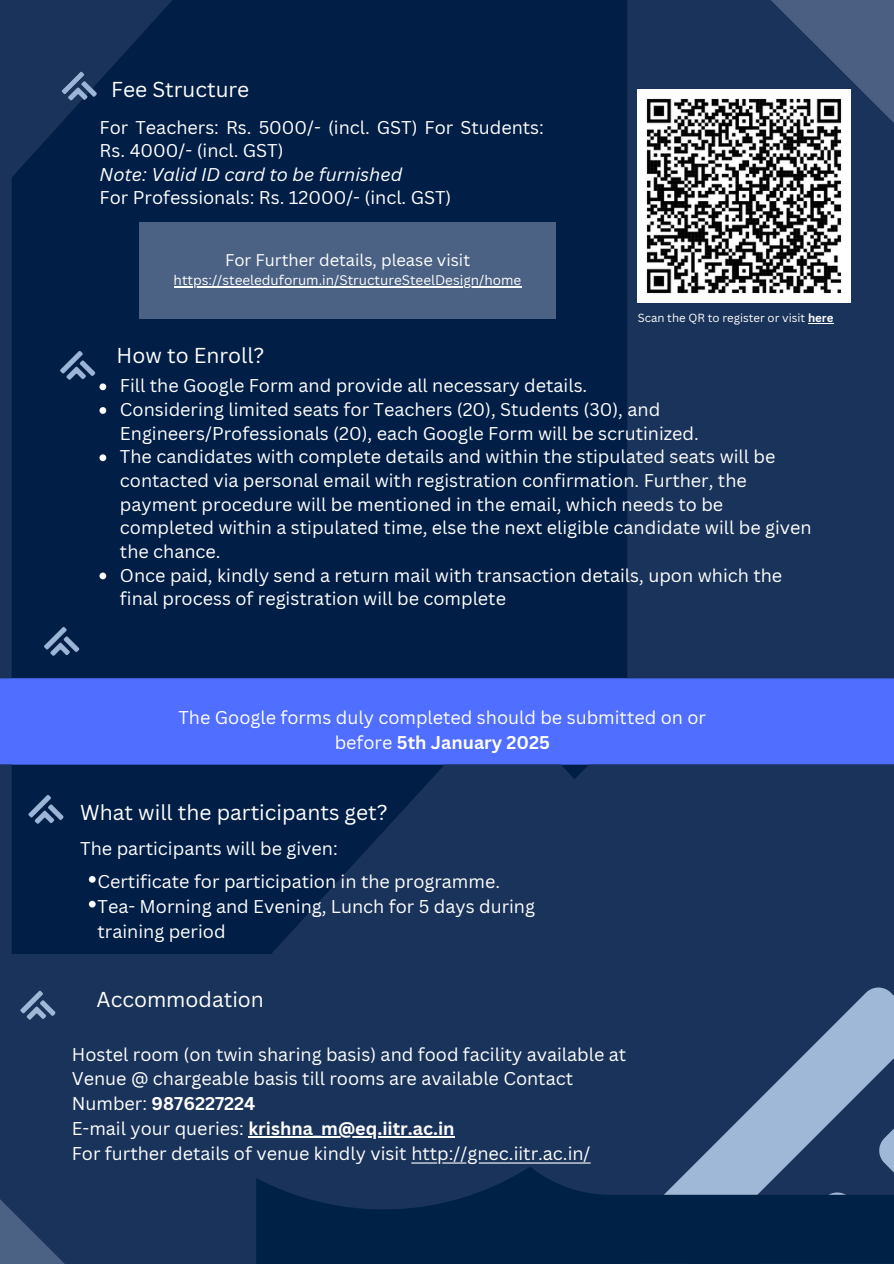
<style>
.page{position:relative;width:894px;height:1264px;background:#fff}
.page>*{position:absolute;margin:0;border:0;box-sizing:border-box;transform-origin:0 0}
.t1{font:21px "Canva Sans";color:#fff}
.t2{font:18px/23.7px "Canva Sans";color:#fff}
.t3{font:16.5px "Canva Sans";color:#fff}
.t4{font:13.5px "Canva Sans";color:#fff}
.t5{font:11.4px "Canva Sans";color:#fff}
.s1{font-style:italic}
.s2{font-weight:700}
</style>
<div class="page">
<div style="left:0;top:0;width:893px;height:1263px;background:#1a335a"></div>
<svg style="left:20px;top:990px;width:35px;height:29px"></svg>
<svg style="left:0;top:1199px;width:64px;height:64px"></svg>
<svg style="left:692px;top:987px;width:201px;height:180px"></svg>
<svg style="left:256px;top:1167px;width:637px;height:96px;fill:#002146"></svg>
<svg style="left:411px;top:1162px;width:179px;height:1px"></svg>
<img style="left:0;top:0;width:893px;height:954px">
<img style="left:637px;top:89px;width:213px;height:213px">
<div style="left:139px;top:222px;width:416px;height:97px;background:#4c6284"></div>
<hr style="left:173px;top:286px;width:348px;height:1px;background:#fff">
<hr style="left:248px;top:1136px;width:206px;height:1px;background:#fff">
<svg style="left:99px;top:383px;width:7px;height:7px"></svg>
<svg style="left:99px;top:407px;width:7px;height:7px"></svg>
<svg style="left:99px;top:454px;width:7px;height:7px"></svg>
<svg style="left:99px;top:572px;width:7px;height:7px"></svg>
<svg style="left:807px;top:323px;width:26px;height:1px"></svg>
<h2 class="t1" style="left:111px;top:74px;width:140px">Fee Structure</h2>
<h1 class="t2" style="left:100px;top:115px;width:446px">For Teachers: Rs. 5000/- (incl. GST) For Students:<br>Rs. 4000/- (incl. GST)<br><span class="s1">Note: Valid ID card to be furnished<br></span>For Professionals: Rs. 12000/- (incl. GST)</h1>
<p class="t3" style="left:225px;top:248px;width:246px">For Further details, please visit</p>
<h1 class="t4" style="left:173px;top:270px;width:349px">https://steeleduforum.in/StructureSteelDesign/home</h1>
<h3 class="t1" style="left:117px;top:340px;width:149px">How to Enroll?</h3>
<h2 class="t5" style="left:637px;top:310px;width:197px">Scan the QR to register or visit <span class="s2">here</span></h2>
<h1 class="t2" style="left:120px;top:373px;width:469px">Fill the Google Form and provide all necessary details.</h1>
<h2 class="t2" style="left:120px;top:397px;width:580px">Considering limited seats for Teachers (20), Students (30), and<br>Engineers/Professionals (20), each Google Form will be scrutinized.</h2>
<h2 class="t2" style="left:120px;top:444px;width:693px">The candidates with complete details and within the stipulated seats will be contacted via personal email with registration confirmation. Further, the payment procedure will be mentioned in the email, which needs to be completed within a stipulated time, else the next eligible candidate will be given the chance.</h2>
<h1 class="t2" style="left:120px;top:562px;width:663px">Once paid, kindly send a return mail with transaction details, upon which the final process of registration will be complete</h1>
<h2 class="t2" style="left:178px;top:704px;width:529px;line-height:24.8px;text-align:center">The Google forms duly completed should be submitted on or before <span class="s2">5th January 2025</span></h2>
<p class="t1" style="left:80px;top:797px;width:309px">What will the participants get?</p>
<p class="t2" style="left:80px;top:836px;width:259px">The participants will be given:</p>
<p class="t2" style="left:97px;top:868px;width:439px;line-height:24.8px">Certificate for participation in the programme.<br>Tea- Morning and Evening, Lunch for 5 days during training period</p>
<p class="t1" style="left:97px;top:984px;width:169px">Accommodation</p>
<p class="t2" style="left:72px;top:1041px;width:556px;line-height:24.8px">Hostel room (on twin sharing basis) and food facility available at Venue @ chargeable basis till rooms are available Contact Number: <span class="s2">9876227224<br></span>E-mail your queries: <span class="s2">krishna_m@eq.iitr.ac.in</span></p>
<p class="t2" style="left:72px;top:1140px;width:520px">For further details of venue kindly visit http://gnec.iitr.ac.in/</p>
</div>
